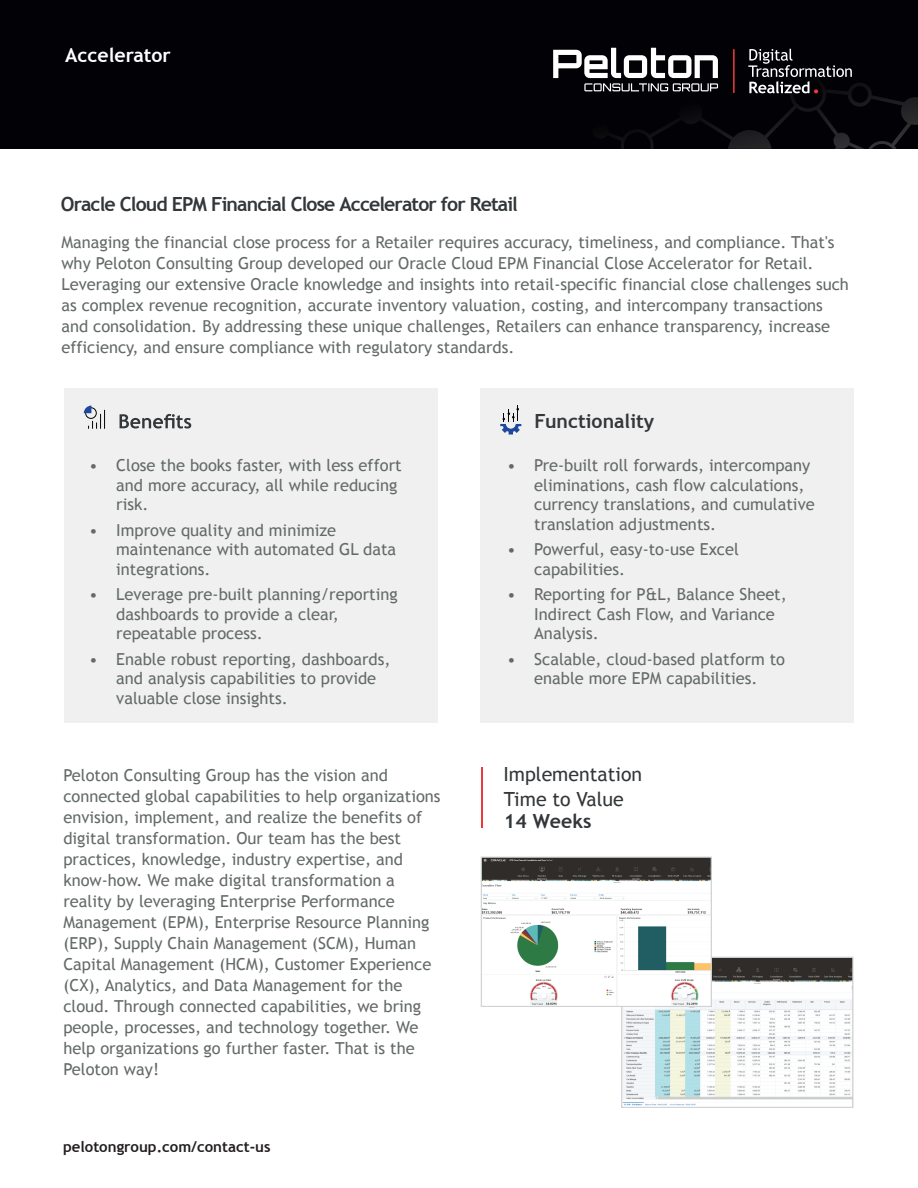
<style>
.page{position:relative;width:918px;height:1188px;background:#fff}
.page>*{position:absolute;margin:0;border:0;box-sizing:border-box;transform-origin:0 0}
.t1{font:700 19.5px "Trebuchet MS";letter-spacing:-.045em;color:#33373a}
.t2{font:19.5px/24.2px "Trebuchet MS";color:#33373a}
.t3{font:700 19.5px "Trebuchet MS";color:#33373a}
.t4{font:700 19.5px "Trebuchet MS";color:#fff}
.t5{font:16.5px/21px "Trebuchet MS";color:#646969}
.t6{font:700 15px "Trebuchet MS";color:#231f20}
</style>
<div class="page">
<div style="left:1px;top:0;width:917px;height:149px;background:#020206"></div>
<div style="left:64px;top:388px;width:374px;height:334px;background:#f0f0f0"></div>
<svg style="left:84px;top:406px;width:21px;height:23px"></svg>
<svg style="left:120px;top:414px;width:71px;height:15px"></svg>
<div style="left:480px;top:388px;width:374px;height:334px;background:#f0f0f0"></div>
<svg style="left:500px;top:406px;width:21px;height:29px"></svg>
<hr style="left:481px;top:767px;width:2px;height:61px;background:#ee383b">
<svg style="left:553px;top:48px;width:365px;height:101px"></svg>
<img style="left:623px;top:959px;width:229px;height:147px">
<div style="left:621px;top:957px;width:233px;height:151px;border:1px solid #d1d2d4"></div>
<img style="left:483px;top:859px;width:227px;height:146px">
<div style="left:481px;top:857px;width:231px;height:150px;border:1px solid #d1d2d4"></div>
<p class="t4" style="left:65px;top:43px;width:107px">Accelerator</p>
<p class="t1" style="left:61px;top:192px;width:459px">Oracle Cloud EPM Financial Close Accelerator for Retail</p>
<p class="t5" style="left:61px;top:231px;width:789px">Managing the financial close process for a Retailer requires accuracy, timeliness, and compliance. That's why Peloton Consulting Group developed our Oracle Cloud EPM Financial Close Accelerator for Retail.<br>Leveraging our extensive Oracle knowledge and insights into retail-specific financial close challenges such as complex revenue recognition, accurate inventory valuation, costing, and intercompany transactions and consolidation. By addressing these unique challenges, Retailers can enhance transparency, increase efficiency, and ensure compliance with regulatory standards.</p>
<p class="t5" style="left:116px;top:456px;width:287px;line-height:19.5px;text-indent:-27px">• Close the books faster, with less effort and more accuracy, all while reducing risk.</p>
<p class="t5" style="left:116px;top:521px;width:282px;line-height:19.5px;text-indent:-27px">• Improve quality and minimize maintenance with automated GL data integrations.</p>
<p class="t5" style="left:116px;top:585px;width:283px;line-height:19.5px;text-indent:-27px">• Leverage pre-built planning/reporting dashboards to provide a clear, repeatable process.</p>
<p class="t5" style="left:116px;top:650px;width:276px;line-height:19.5px;text-indent:-27px">• Enable robust reporting, dashboards, and analysis capabilities to provide valuable close insights.</p>
<p class="t5" style="left:63px;top:765px;width:379px">Peloton Consulting Group has the vision and connected global capabilities to help organizations envision, implement, and realize the benefits of digital transformation. Our team has the best practices, knowledge, industry expertise, and know-how. We make digital transformation a reality by leveraging Enterprise Performance Management (EPM), Enterprise Resource Planning (ERP), Supply Chain Management (SCM), Human Capital Management (HCM), Customer Experience (CX), Analytics, and Data Management for the cloud. Through connected capabilities, we bring people, processes, and technology together. We help organizations go further faster. That is the Peloton way!</p>
<p class="t6" style="left:63px;top:1138px;width:209px">pelotongroup.com/contact-us</p>
<p class="t3" style="left:535px;top:409px;width:121px">Functionality</p>
<p class="t5" style="left:534px;top:456px;width:282px;line-height:19.5px;text-indent:-27px">• Pre-built roll forwards, intercompany eliminations, cash flow calculations, currency translations, and cumulative translation adjustments.</p>
<p class="t5" style="left:534px;top:540px;width:206px;line-height:19.5px;text-indent:-27px">• Powerful, easy-to-use Excel capabilities.</p>
<p class="t5" style="left:534px;top:585px;width:254px;line-height:19.5px;text-indent:-27px">• Reporting for P&amp;L, Balance Sheet,<br>Indirect Cash Flow, and Variance<br>Analysis.</p>
<p class="t5" style="left:507px;top:650px;width:279px;line-height:19.5px;text-align:center">• Scalable, cloud-based platform to enable more EPM capabilities.</p>
<p class="t2" style="left:503px;top:763px;width:140px">Implementation<br>Time to Value</p>
<p class="t1" style="left:504px;top:809px;width:89px">14 Weeks</p>
</div>
